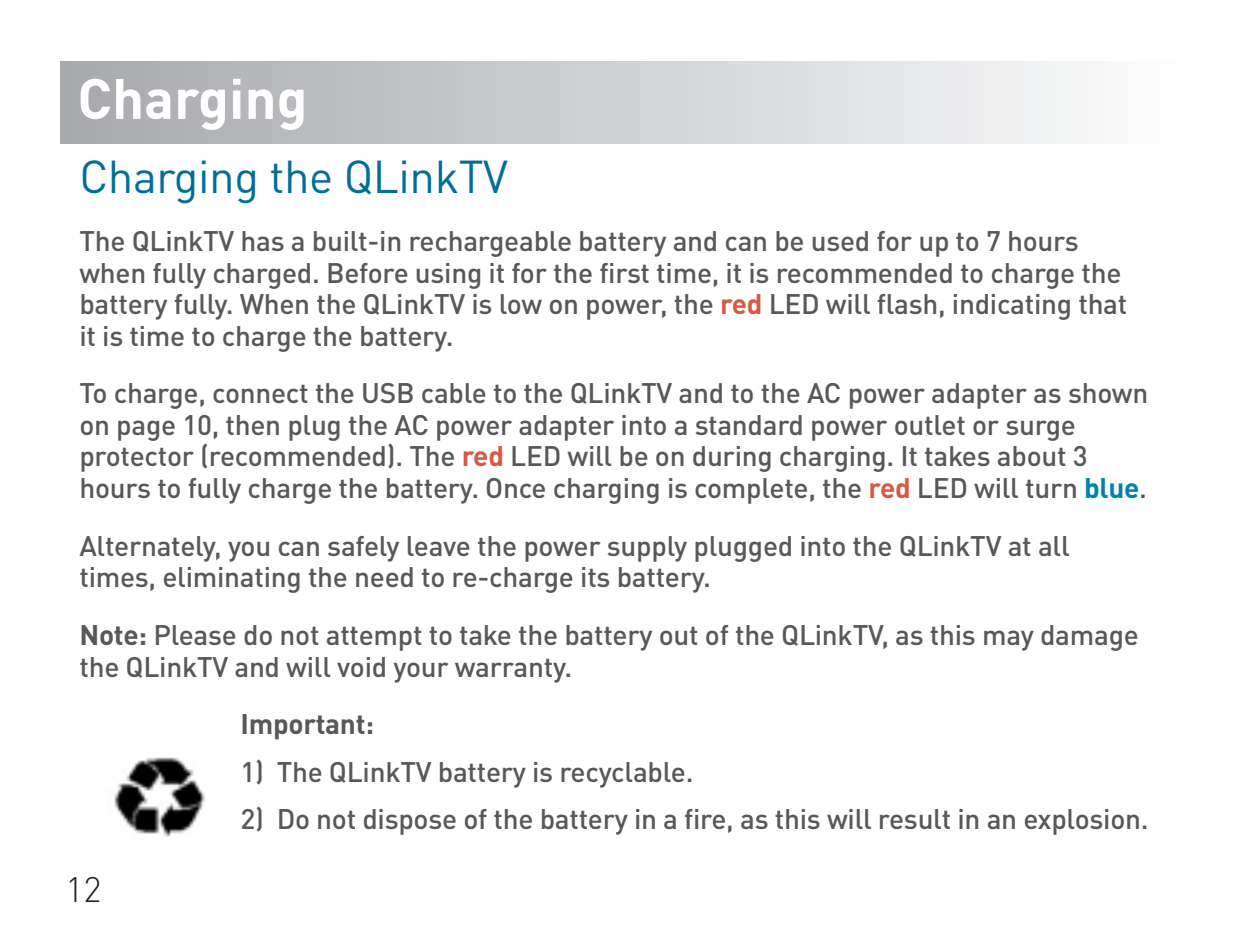
<style>
.page{position:relative;width:1241px;height:943px;background:#fff}
.page>*{position:absolute;margin:0;border:0;box-sizing:border-box;transform-origin:0 0}
.t1{font:700 56px "DINOT";color:#fff}
.t2{font:45.5px "DINOT";letter-spacing:-.01em;color:#006e98}
.t3{font:300 35px "DINOT";color:#231f20}
.t4{font:500 28px/31.5px "DINOT";letter-spacing:-.01em;color:#57585a}
.t5{font:700 28px "DINOT";letter-spacing:-.01em;color:#57585a}
.s1{font-weight:700;color:#d95842}
.s2{font-weight:700;color:#0082aa}
.s3{font-weight:700}
</style>
<div class="page">
<div style="left:60px;top:61px;width:1120px;height:82px;background:linear-gradient(to right,#a7a8ac,#fcfcfd)"></div>
<img style="left:114px;top:757px;width:91px;height:80px">
<h1 class="t1" style="left:77px;top:62px;width:232px">Charging</h1>
<h2 class="t2" style="left:79px;top:148px;width:430px">Charging the QLinkTV</h2>
<p class="t4" style="left:79px;top:224px;width:1049px">The QLinkTV has a built-in rechargeable battery and can be used for up to 7 hours when fully charged. Before using it for the first time, it is recommended to charge the battery fully. When the QLinkTV is low on power, the <span class="s1">red</span> LED will flash, indicating that it is time to charge the battery.</p>
<p class="t4" style="left:79px;top:377px;width:1070px">To charge, connect the USB cable to the QLinkTV and to the AC power adapter as shown on page 10, then plug the AC power adapter into a standard power outlet or surge protector (recommended). The <span class="s1">red</span> LED will be on during charging. It takes about 3 hours to fully charge the battery. Once charging is complete, the <span class="s1">red</span> LED will turn <span class="s2">blue</span>.</p>
<p class="t4" style="left:79px;top:529px;width:991px">Alternately, you can safely leave the power supply plugged into the QLinkTV at all times, eliminating the need to re-charge its battery.</p>
<p class="t4" style="left:79px;top:618px;width:1060px"><span class="s3">Note:</span> Please do not attempt to take the battery out of the QLinkTV, as this may damage the QLinkTV and will void your warranty.</p>
<p class="t5" style="left:240px;top:706px;width:135px">Important:</p>
<p class="t4" style="left:240px;top:755px;width:454px">1) The QLinkTV battery is recyclable.</p>
<p class="t4" style="left:240px;top:802px;width:909px">2) Do not dispose of the battery in a fire, as this will result in an explosion.</p>
<p class="t3" style="left:66px;top:867px;width:37px">12</p>
</div>
